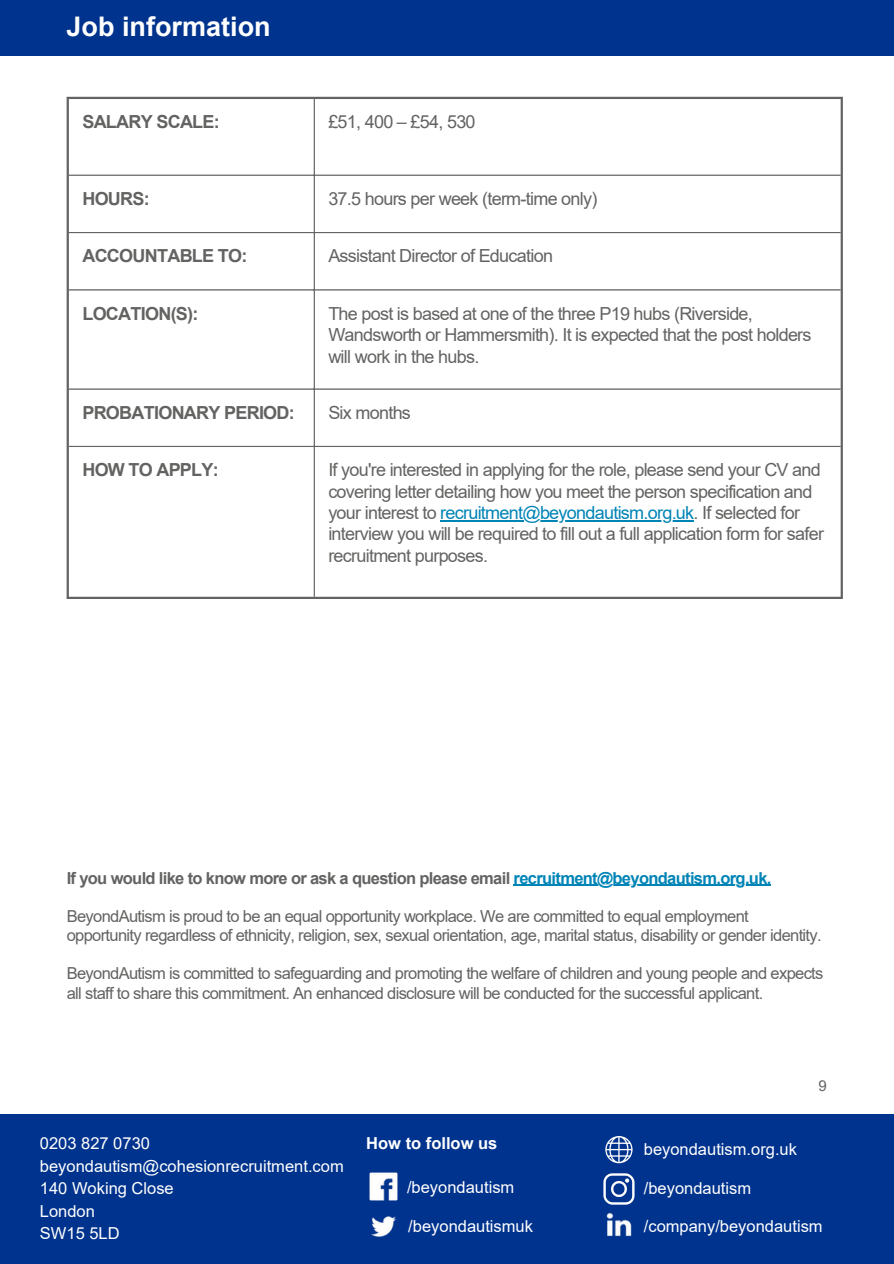
<style>
.page{position:relative;width:894px;height:1264px;background:#fff}
.page>*{position:absolute;margin:0;border:0;box-sizing:border-box;transform-origin:0 0}
.t1{font:700 27px "Arial";color:#fff}
.t2{font:18px/21.3px "Arial";letter-spacing:-.04em;color:#636362}
.t3{font:700 18px "Arial";letter-spacing:-.04em;color:#636362}
.t4{font:16.5px/19.2px "Arial";letter-spacing:-.04em;color:#636362}
.t5{font:16.5px/22.5px "Arial";color:#fff}
.t6{font:700 16.5px "Arial";letter-spacing:-.04em;color:#636362}
.t7{font:700 16.5px "Arial";color:#fff}
.t8{font:15px "Arial";color:#636362}
.s1{color:#0084b6}
</style>
<div class="page">
<div style="left:0;top:0;width:893px;height:56px;background:#00338d"></div>
<hr style="left:440px;top:520px;width:253px;height:1px;background:#0084b6">
<hr style="left:313px;top:99px;width:2px;height:497px;background:#636362">
<hr style="left:69px;top:175px;width:771px;height:1px;background:#636362">
<hr style="left:69px;top:232px;width:771px;height:1px;background:#636362">
<hr style="left:69px;top:289px;width:771px;height:1px;background:#636362">
<hr style="left:69px;top:388px;width:771px;height:1px;background:#636362">
<hr style="left:69px;top:446px;width:771px;height:1px;background:#636362">
<hr style="left:67px;top:99px;width:2px;height:497px;background:#636362">
<hr style="left:840px;top:99px;width:2px;height:497px;background:#636362">
<hr style="left:67px;top:97px;width:775px;height:2px;background:#636362">
<hr style="left:67px;top:596px;width:775px;height:3px;background:#636362">
<div style="left:0;top:1114px;width:893px;height:149px;background:#00338d"></div>
<img style="left:371px;top:1216px;width:25px;height:21px">
<img style="left:369px;top:1172px;width:29px;height:29px">
<img style="left:603px;top:1173px;width:31px;height:30px">
<img style="left:606px;top:1203px;width:26px;height:34px">
<svg style="left:605px;top:1136px;width:27px;height:27px"></svg>
<hr style="left:513px;top:884px;width:257px;height:2px;background:#0084b6">
<h1 class="t1" style="left:67px;top:12px;width:205px">Job information</h1>
<p class="t3" style="left:82px;top:112px;width:139px">SALARY SCALE:</p>
<p class="t2" style="left:328px;top:111px;width:149px">£51, 400 – £54, 530</p>
<p class="t3" style="left:82px;top:189px;width:69px">HOURS:</p>
<p class="t2" style="left:328px;top:188px;width:270px">37.5 hours per week (term-time only)</p>
<p class="t3" style="left:82px;top:246px;width:166px">ACCOUNTABLE TO:</p>
<p class="t2" style="left:328px;top:245px;width:226px">Assistant Director of Education</p>
<p class="t3" style="left:82px;top:303px;width:118px">LOCATION(S):</p>
<p class="t2" style="left:328px;top:303px;width:484px">The post is based at one of the three P19 hubs (Riverside,<br>Wandsworth or Hammersmith). It is expected that the post holders will work in the hubs.</p>
<p class="t3" style="left:82px;top:402px;width:214px">PROBATIONARY PERIOD:</p>
<p class="t2" style="left:328px;top:402px;width:84px">Six months</p>
<p class="t3" style="left:82px;top:460px;width:138px">HOW TO APPLY:</p>
<p class="t2" style="left:328px;top:459px;width:497px">If you're interested in applying for the role, please send your CV and covering letter detailing how you meet the person specification and your interest to <span class="s1">recruitment@beyondautism.org.uk</span>. If selected for interview you will be required to fill out a full application form for safer recruitment purposes.</p>
<p class="t6" style="left:67px;top:868px;width:706px">If you would like to know more or ask a question please email <span class="s1">recruitment@beyondautism.org.uk.</span></p>
<p class="t4" style="left:67px;top:906px;width:756px">BeyondAutism is proud to be an equal opportunity workplace. We are committed to equal employment opportunity regardless of ethnicity, religion, sex, sexual orientation, age, marital status, disability or gender identity.</p>
<p class="t4" style="left:67px;top:964px;width:758px">BeyondAutism is committed to safeguarding and promoting the welfare of children and young people and expects all staff to share this commitment. An enhanced disclosure will be conducted for the successful applicant.</p>
<p class="t5" style="left:40px;top:1132px;width:305px">0203 827 0730 beyondautism@cohesionrecruitment.com<br>140 Woking Close<br>London<br>SW15 5LD</p>
<p class="t7" style="left:366px;top:1134px;width:132px">How to follow us</p>
<p class="t5" style="left:643px;top:1138px;width:155px">beyondautism.org.uk</p>
<p class="t8" style="left:818px;top:1077px;width:10px">9</p>
<p class="t5" style="left:407px;top:1176px;width:109px">/beyondautism</p>
<p class="t5" style="left:643px;top:1177px;width:109px">/beyondautism</p>
<p class="t5" style="left:643px;top:1215px;width:180px">/company/beyondautism</p>
<p class="t5" style="left:408px;top:1215px;width:126px">/beyondautismuk</p>
</div>
